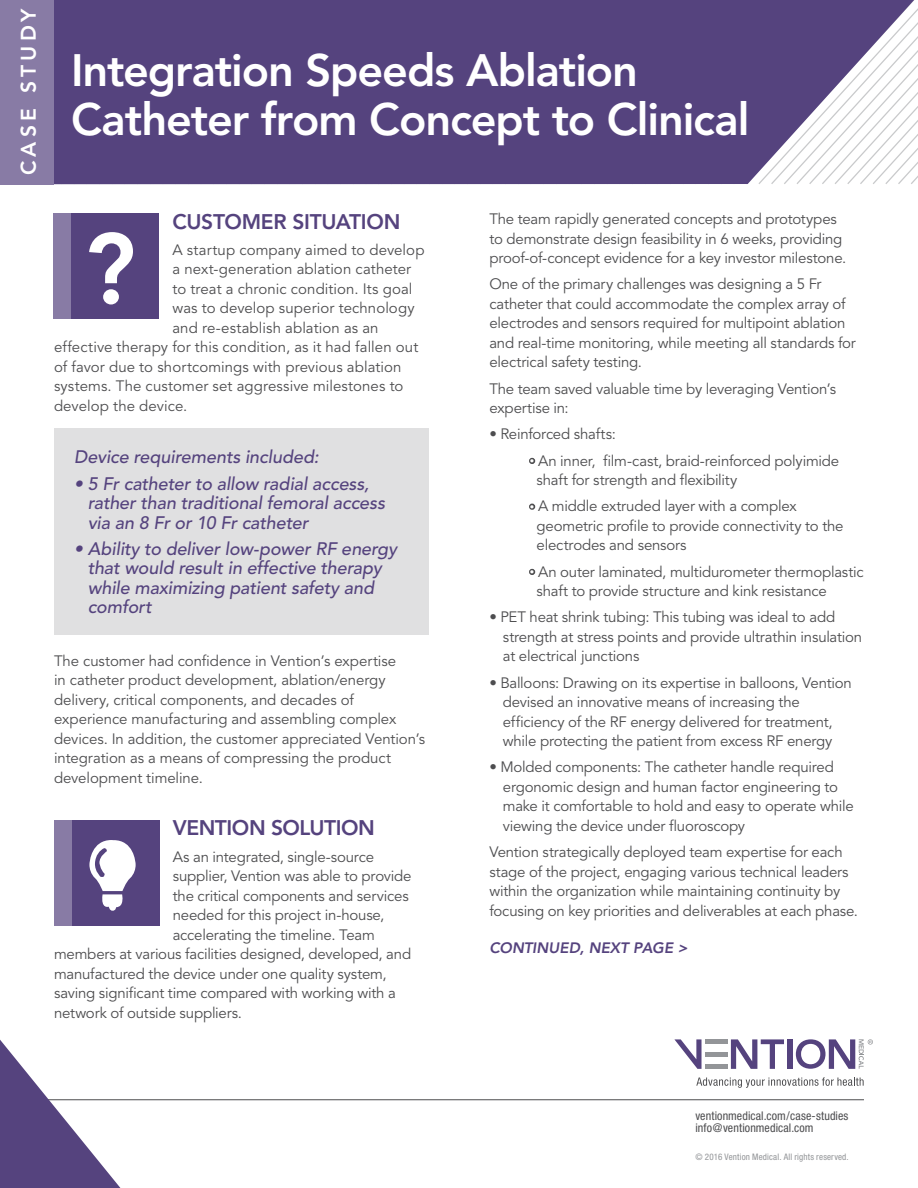
<style>
.page{position:relative;width:918px;height:1188px;background:#fff}
.page>*{position:absolute;margin:0;border:0;box-sizing:border-box;transform-origin:0 0}
.t1{font:800 45px/49.5px "Avenir";letter-spacing:-.025em;color:#fff}
.t2{font:800 21px "Avenir";letter-spacing:-.02em;color:#55437e}
.t3{font:800 21px "Avenir";letter-spacing:.2em;color:#fff}
.t4{font:italic 500 18px/19.5px "Avenir";letter-spacing:-.005em;color:#55437e}
.t5{font:15px/19.5px "Avenir";letter-spacing:-.015em;color:#4d4d4f}
.t6{font:15px "Avenir";letter-spacing:.005em;color:#4d4d4f}
.t7{font:italic 800 15px "Avenir";letter-spacing:.005em;color:#55437e}
.t8{font:condensed 12px/12px "Helvetica Neue";letter-spacing:.01em;color:#4d4d4f}
.t9{font:condensed 9px "Helvetica Neue";letter-spacing:.02em;color:#939598}
.s1{font-size:9px;color:#fff}
</style>
<div class="page">
<svg style="left:674px;top:1039px;width:28px;height:30px"></svg>
<svg style="left:731px;top:1039px;width:53px;height:30px"></svg>
<div style="left:787px;top:1039px;width:6px;height:30px;background:#55437e"></div>
<div style="left:705px;top:1039px;width:23px;height:5px;background:#939598"></div>
<div style="left:705px;top:1052px;width:23px;height:5px;background:#939598"></div>
<div style="left:705px;top:1064px;width:23px;height:5px;background:#939598"></div>
<svg style="left:696px;top:1077px;width:168px;height:11px"></svg>
<svg style="left:796px;top:1039px;width:77px;height:30px"></svg>
<hr style="left:35px;top:1100px;width:829px;height:1px;background:#4d4d4f">
<svg style="left:0;top:1040px;width:120px;height:148px"></svg>
<svg style="left:54px;top:0;width:860px;height:184px;background:#645489"></svg>
<div style="left:0;top:0;width:54px;height:184px;background:#887ba5"></div>
<div style="left:54px;top:213px;width:105px;height:105px;background:#55437e"></div>
<div style="left:54px;top:213px;width:17px;height:105px;background:#887ba5"></div>
<svg style="left:89px;top:232px;width:44px;height:72px"></svg>
<div style="left:54px;top:820px;width:105px;height:106px;background:#55437e"></div>
<div style="left:54px;top:820px;width:18px;height:106px;background:#887ba5"></div>
<svg style="left:89px;top:840px;width:47px;height:71px"></svg>
<div style="left:54px;top:429px;width:375px;height:206px;background:#e0e0e1"></div>
<svg style="left:529px;top:458px;width:6px;height:6px"></svg>
<svg style="left:529px;top:504px;width:6px;height:6px"></svg>
<svg style="left:529px;top:569px;width:6px;height:6px"></svg>
<h2 class="t3" style="left:16px;top:175px;width:168px;rotate:-90deg">CASE STUDY</h2>
<h1 class="t1" style="left:71px;top:45px;width:680px">Integration Speeds Ablation<br>Catheter from Concept to Clinical</h1>
<h2 class="t2" style="left:172px;top:209px;width:230px">CUSTOMER SITUATION</h2>
<p class="t6" style="left:172px;top:241px;width:254px">A startup company aimed to develop</p>
<p class="t6" style="left:172px;top:261px;width:240px">a next-generation ablation catheter</p>
<p class="t6" style="left:172px;top:280px;width:242px">to treat a chronic condition. Its goal</p>
<p class="t6" style="left:172px;top:300px;width:244px">was to develop superior technology</p>
<p class="t6" style="left:172px;top:319px;width:208px">and re-establish ablation as an</p>
<p class="t6" style="left:54px;top:339px;width:366px">effective therapy for this condition, as it had fallen out</p>
<p class="t6" style="left:54px;top:358px;width:349px">of favor due to shortcomings with previous ablation</p>
<p class="t6" style="left:54px;top:378px;width:351px">systems. The customer set aggressive milestones to</p>
<p class="t6" style="left:54px;top:397px;width:135px">develop the device.</p>
<p class="t4" style="left:74px;top:448px;width:246px">Device requirements included:</p>
<p class="t4" style="left:88px;top:474px;width:299px;text-indent:-14px">• 5 Fr catheter to allow radial access, rather than traditional femoral access via an 8 Fr or 10 Fr catheter</p>
<p class="t4" style="left:88px;top:539px;width:311px;text-indent:-14px">• Ability to deliver low-power RF energy that would result in effective therapy while maximizing patient safety and comfort</p>
<p class="t5" style="left:54px;top:651px;width:373px">The customer had confidence in Vention’s expertise<br>in catheter product development, ablation/energy delivery, critical components, and decades of experience manufacturing and assembling complex devices. In addition, the customer appreciated Vention’s integration as a means of compressing the product development timeline.</p>
<h2 class="t2" style="left:173px;top:816px;width:204px">VENTION SOLUTION</h2>
<p class="t5" style="left:173px;top:847px;width:203px">As an integrated, single-source</p>
<p class="t5" style="left:173px;top:867px;width:240px">supplier, Vention was able to provide</p>
<p class="t5" style="left:173px;top:886px;width:237px">the critical components and services</p>
<p class="t5" style="left:173px;top:906px;width:213px">needed for this project in-house,</p>
<p class="t5" style="left:173px;top:925px;width:204px">accelerating the timeline. Team</p>
<p class="t5" style="left:54px;top:945px;width:359px">members at various facilities designed, developed, and</p>
<p class="t5" style="left:54px;top:964px;width:334px">manufactured the device under one quality system,</p>
<p class="t5" style="left:54px;top:984px;width:344px">saving significant time compared with working with a</p>
<p class="t5" style="left:54px;top:1003px;width:190px">network of outside suppliers.</p>
<p class="t5" style="left:489px;top:210px;width:358px">The team rapidly generated concepts and prototypes to demonstrate design feasibility in 6 weeks, providing proof-of-concept evidence for a key investor milestone.</p>
<p class="t5" style="left:489px;top:275px;width:368px">One of the primary challenges was designing a 5 Fr catheter that could accommodate the complex array of electrodes and sensors required for multipoint ablation and real-time monitoring, while meeting all standards for electrical safety testing.</p>
<p class="t5" style="left:489px;top:379px;width:349px">The team saved valuable time by leveraging Vention’s expertise in:</p>
<p class="t5" style="left:489px;top:425px;width:128px">• Reinforced shafts:</p>
<p class="t5" style="left:537px;top:451px;width:304px;text-indent:-7px"><span class="s1">•</span> An inner, film-cast, braid-reinforced polyimide shaft for strength and flexibility</p>
<p class="t5" style="left:537px;top:497px;width:309px;text-indent:-7px"><span class="s1">•</span> A middle extruded layer with a complex geometric profile to provide connectivity to the electrodes and sensors</p>
<p class="t5" style="left:537px;top:562px;width:329px;text-indent:-7px"><span class="s1">•</span> An outer laminated, multidurometer thermoplastic shaft to provide structure and kink resistance</p>
<p class="t5" style="left:503px;top:608px;width:361px;text-indent:-14px">• PET heat shrink tubing: This tubing was ideal to add strength at stress points and provide ultrathin insulation at electrical junctions</p>
<p class="t5" style="left:503px;top:673px;width:350px;text-indent:-14px">• Balloons: Drawing on its expertise in balloons, Vention devised an innovative means of increasing the efficiency of the RF energy delivered for treatment, while protecting the patient from excess RF energy</p>
<p class="t5" style="left:503px;top:758px;width:352px;text-indent:-14px">• Molded components: The catheter handle required ergonomic design and human factor engineering to make it comfortable to hold and easy to operate while viewing the device under fluoroscopy</p>
<p class="t5" style="left:489px;top:843px;width:370px">Vention strategically deployed team expertise for each stage of the project, engaging various technical leaders within the organization while maintaining continuity by focusing on key priorities and deliverables at each phase.</p>
<p class="t7" style="left:489px;top:939px;width:200px">CONTINUED, NEXT PAGE &gt;</p>
<p class="t8" style="left:695px;top:1110px;width:155px">ventionmedical.com/case-studies info@ventionmedical.com</p>
<p class="t9" style="left:695px;top:1152px;width:155px">© 2016 Vention Medical. All rights reserved.</p>
</div>
